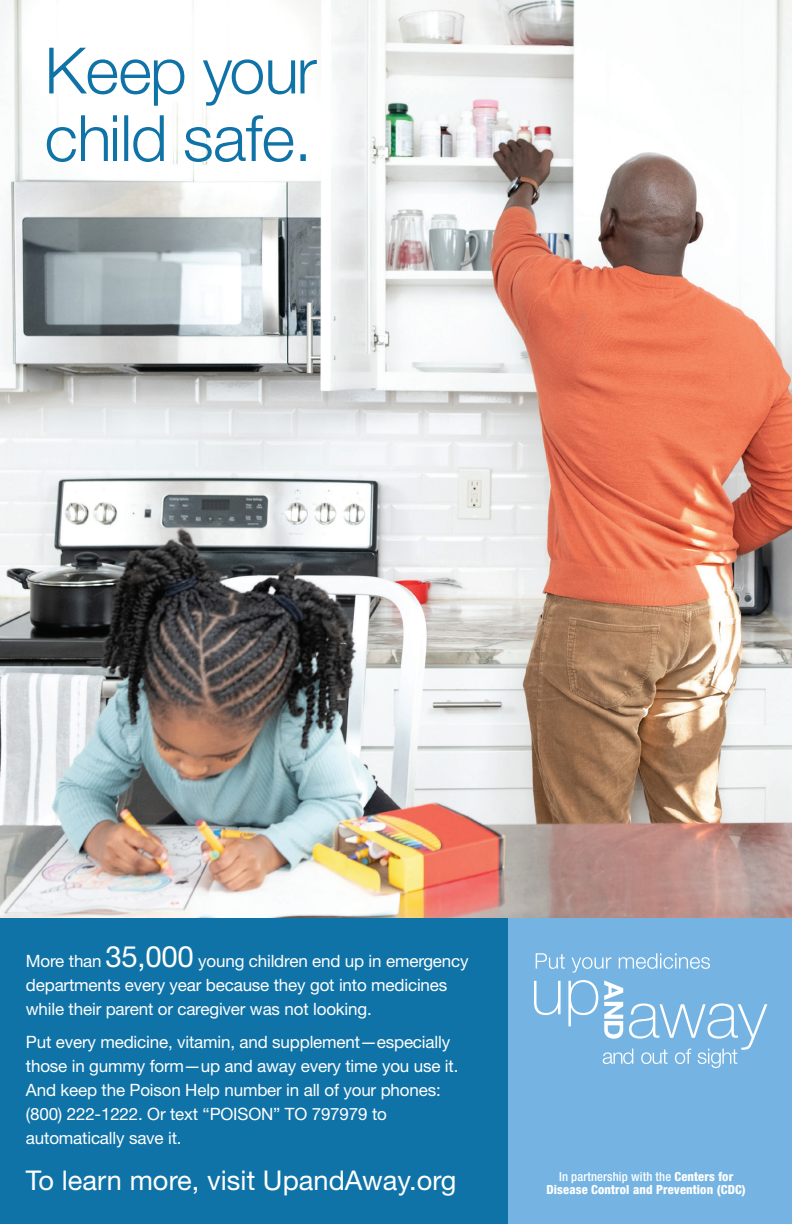
<style>
.page{position:relative;width:792px;height:1224px;background:#fff}
.page>*{position:absolute;margin:0;border:0;box-sizing:border-box;transform-origin:0 0}
.t1{font:27.2px "Helvetica Neue LT Std";color:#fff}
.t2{font:17px/24px "Helvetica Neue LT Std";letter-spacing:-.01em;color:#fff}
.t3{font:800 condensed 12.5px/13.4px "Helvetica Neue LT Std";letter-spacing:.01em;color:#fff;text-align:center}
.s1{font-size:29.4px}
.s2{font-weight:500}
</style>
<div class="page">
<img style="left:0;top:0;width:792px;height:918px">
<svg style="left:47px;top:115px;width:259px;height:47px"></svg>
<svg style="left:49px;top:48px;width:268px;height:58px"></svg>
<div style="left:0;top:918px;width:792px;height:306px;background:#1073a7"></div>
<div style="left:508px;top:918px;width:284px;height:306px;background:#75b4e2"></div>
<svg style="left:536px;top:953px;width:174px;height:20px"></svg>
<svg style="left:534px;top:981px;width:27px;height:34px"></svg>
<svg style="left:568px;top:980px;width:199px;height:88px"></svg>
<p class="t2" style="left:26px;top:949px;width:444px">More than <span class="s1">35,000</span> young children end up in emergency departments every year because they got into medicines while their parent or caregiver was not looking.</p>
<p class="t2" style="left:26px;top:1030px;width:434px">Put every medicine, vitamin, and supplement—especially those in gummy form—up and away every time you use it.<br>And keep the Poison Help number in all of your phones: (800) 222-1222. Or text “POISON” TO 797979 to automatically save it.</p>
<h1 class="t1" style="left:26px;top:1164px;width:432px">To learn more, visit UpandAway.org</h1>
<p class="t3" style="left:547px;top:1169px;width:201px"><span class="s2">In partnership with the</span> Centers for<br>Disease Control and Prevention (CDC)</p>
</div>
